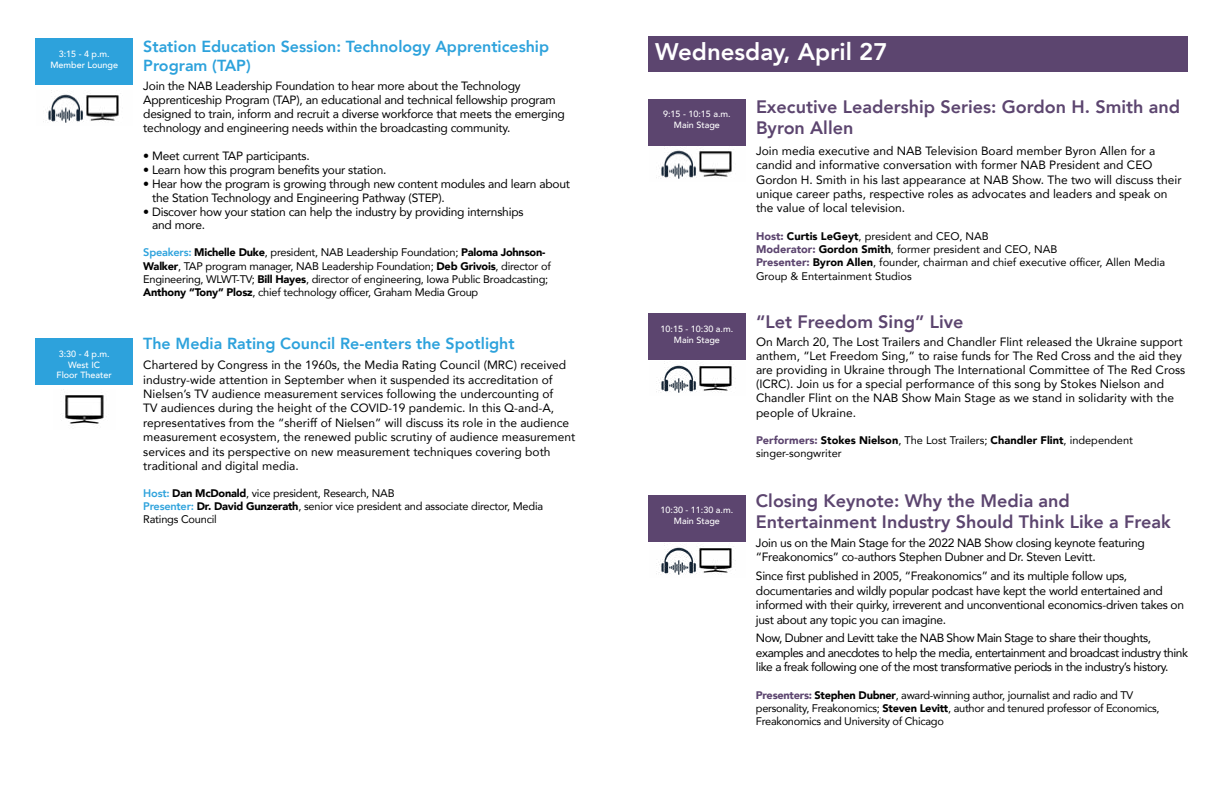
<style>
.page{position:relative;width:1224px;height:792px;background:#fff}
.page>*{position:absolute;margin:0;border:0;box-sizing:border-box;transform-origin:0 0}
.t1{font:800 24px "Avenir";color:#fff}
.t2{font:800 18px/21.6px "Avenir";color:#5c456f}
.t3{font:800 16px/19.2px "Avenir";color:#2da2dc}
.t4{font:12px/14.4px "Avenir";color:#000}
.t5{font:12px/14px "Avenir";letter-spacing:-.02em;color:#000}
.t6{font:12px/14.4px "Avenir";letter-spacing:-.04em;color:#000}
.t7{font:11px/13.2px "Avenir";letter-spacing:-.02em;color:#000}
.t8{font:11px/13.2px "Avenir";color:#000}
.t9{font:500 9px/10.8px "Avenir";color:#fff;text-align:center}
.s1{font-weight:800;color:#2da2dc}
.s2{font-weight:900}
.s3{font-weight:900;color:#5c456f}
</style>
<div class="page">
<img style="left:43px;top:92px;width:76px;height:31px">
<div style="left:35px;top:39px;width:98px;height:46px;background:#2da2dc"></div>
<img style="left:60px;top:395px;width:44px;height:29px">
<div style="left:35px;top:339px;width:98px;height:46px;background:#2da2dc"></div>
<div style="left:648px;top:99px;width:98px;height:46px;background:#5c456f"></div>
<img style="left:656px;top:148px;width:76px;height:31px">
<img style="left:656px;top:363px;width:80px;height:30px">
<div style="left:648px;top:314px;width:98px;height:46px;background:#5c456f"></div>
<div style="left:648px;top:495px;width:98px;height:47px;background:#5c456f"></div>
<img style="left:656px;top:543px;width:80px;height:32px">
<div style="left:648px;top:36px;width:540px;height:36px;background:#5c456f"></div>
<p class="t9" style="left:50px;top:48px;width:69px">3:15 - 4 p.m.<br>Member Lounge</p>
<p class="t9" style="left:57px;top:348px;width:57px">3:30 - 4 p.m.<br>West IC<br>Floor Theater</p>
<h3 class="t3" style="left:143px;top:37px;width:407px">Station Education Session: Technology Apprenticeship<br>Program (TAP)</h3>
<p class="t5" style="left:143px;top:78px;width:423px">Join the NAB Leadership Foundation to hear more about the Technology Apprenticeship Program (TAP), an educational and technical fellowship program designed to train, inform and recruit a diverse workforce that meets the emerging technology and engineering needs within the broadcasting community.</p>
<p class="t5" style="left:143px;top:148px;width:168px">• Meet current TAP participants.</p>
<p class="t5" style="left:143px;top:162px;width:245px">• Learn how this program benefits your station.</p>
<p class="t5" style="left:152px;top:176px;width:419px;text-indent:-9px">• Hear how the program is growing through new content modules and learn about the Station Technology and Engineering Pathway (STEP).</p>
<p class="t5" style="left:152px;top:205px;width:373px;line-height:13px;text-indent:-9px">• Discover how your station can help the industry by providing internships and more.</p>
<p class="t7" style="left:143px;top:246px;width:409px"><span class="s1">Speakers:</span> <span class="s2">Michelle Duke</span>, president, NAB Leadership Foundation; <span class="s2">Paloma Johnson-Walker</span>, TAP program manager, NAB Leadership Foundation; <span class="s2">Deb Grivois</span>, director of Engineering, WLWT-TV; <span class="s2">Bill Hayes</span>, director of engineering, Iowa Public Broadcasting; <span class="s2">Anthony “Tony” Plosz</span>, chief technology officer, Graham Media Group</p>
<h3 class="t3" style="left:143px;top:334px;width:373px">The Media Rating Council Re-enters the Spotlight</h3>
<p class="t4" style="left:143px;top:357px;width:434px">Chartered by Congress in the 1960s, the Media Rating Council (MRC) received industry-wide attention in September when it suspended its accreditation of Nielsen’s TV audience measurement services following the undercounting of<br>TV audiences during the height of the COVID-19 pandemic. In this Q-and-A, representatives from the “sheriff of Nielsen” will discuss its role in the audience measurement ecosystem, the renewed public scrutiny of audience measurement services and its perspective on new measurement techniques covering both traditional and digital media.</p>
<p class="t7" style="left:143px;top:486px;width:401px"><span class="s1">Host:</span> <span class="s2">Dan McDonald</span>, vice president, Research, NAB<br><span class="s1">Presenter:</span> <span class="s2">Dr. David Gunzerath</span>, senior vice president and associate director, Media<br>Ratings Council</p>
<h1 class="t1" style="left:655px;top:33px;width:234px">Wednesday, April 27</h1>
<p class="t9" style="left:663px;top:108px;width:69px">9:15 - 10:15 a.m.<br>Main Stage</p>
<p class="t9" style="left:661px;top:323px;width:74px">10:15 - 10:30 a.m.<br>Main Stage</p>
<p class="t9" style="left:661px;top:504px;width:74px">10:30 - 11:30 a.m.<br>Main Stage</p>
<h2 class="t2" style="left:756px;top:96px;width:426px">Executive Leadership Series: Gordon H. Smith and<br>Byron Allen</h2>
<p class="t4" style="left:756px;top:143px;width:427px">Join media executive and NAB Television Board member Byron Allen for a candid and informative conversation with former NAB President and CEO Gordon H. Smith in his last appearance at NAB Show. The two will discuss their unique career paths, respective roles as advocates and leaders and speak on the value of local television.</p>
<p class="t8" style="left:756px;top:229px;width:411px"><span class="s3">Host:</span> <span class="s2">Curtis LeGeyt</span>, president and CEO, NAB<br><span class="s3">Moderator:</span> <span class="s2">Gordon Smith</span>, former president and CEO, NAB<br><span class="s3">Presenter:</span> <span class="s2">Byron Allen</span>, founder, chairman and chief executive officer, Allen Media Group &amp; Entertainment Studios</p>
<h2 class="t2" style="left:756px;top:311px;width:209px">“Let Freedom Sing” Live</h2>
<p class="t4" style="left:756px;top:335px;width:431px;line-height:14.1px">On March 20, The Lost Trailers and Chandler Flint released the Ukraine support anthem, “Let Freedom Sing,” to raise funds for The Red Cross and the aid they are providing in Ukraine through The International Committee of The Red Cross (ICRC). Join us for a special performance of this song by Stokes Nielson and Chandler Flint on the NAB Show Main Stage as we stand in solidarity with the people of Ukraine.</p>
<p class="t8" style="left:756px;top:433px;width:379px"><span class="s3">Performers:</span> <span class="s2">Stokes Nielson</span>, The Lost Trailers; <span class="s2">Chandler Flint</span>, independent singer-songwriter</p>
<h2 class="t2" style="left:756px;top:489px;width:416px">Closing Keynote: Why the Media and<br>Entertainment Industry Should Think Like a Freak</h2>
<p class="t5" style="left:756px;top:535px;width:390px;line-height:14.4px">Join us on the Main Stage for the 2022 NAB Show closing keynote featuring “Freakonomics” co-authors Stephen Dubner and Dr. Steven Levitt.</p>
<p class="t5" style="left:756px;top:569px;width:430px;line-height:14.4px">Since first published in 2005, “Freakonomics” and its multiple follow ups, documentaries and wildly popular podcast have kept the world entertained and informed with their quirky, irreverent and unconventional economics-driven takes on just about any topic you can imagine.</p>
<p class="t6" style="left:756px;top:631px;width:434px">Now, Dubner and Levitt take the NAB Show Main Stage to share their thoughts, examples and anecdotes to help the media, entertainment and broadcast industry think like a freak following one of the most transformative periods in the industry’s history.</p>
<p class="t7" style="left:756px;top:688px;width:405px"><span class="s3">Presenters:</span> <span class="s2">Stephen Dubner</span>, award-winning author, journalist and radio and TV personality, Freakonomics; <span class="s2">Steven Levitt</span>, author and tenured professor of Economics,<br>Freakonomics and University of Chicago</p>
</div>
